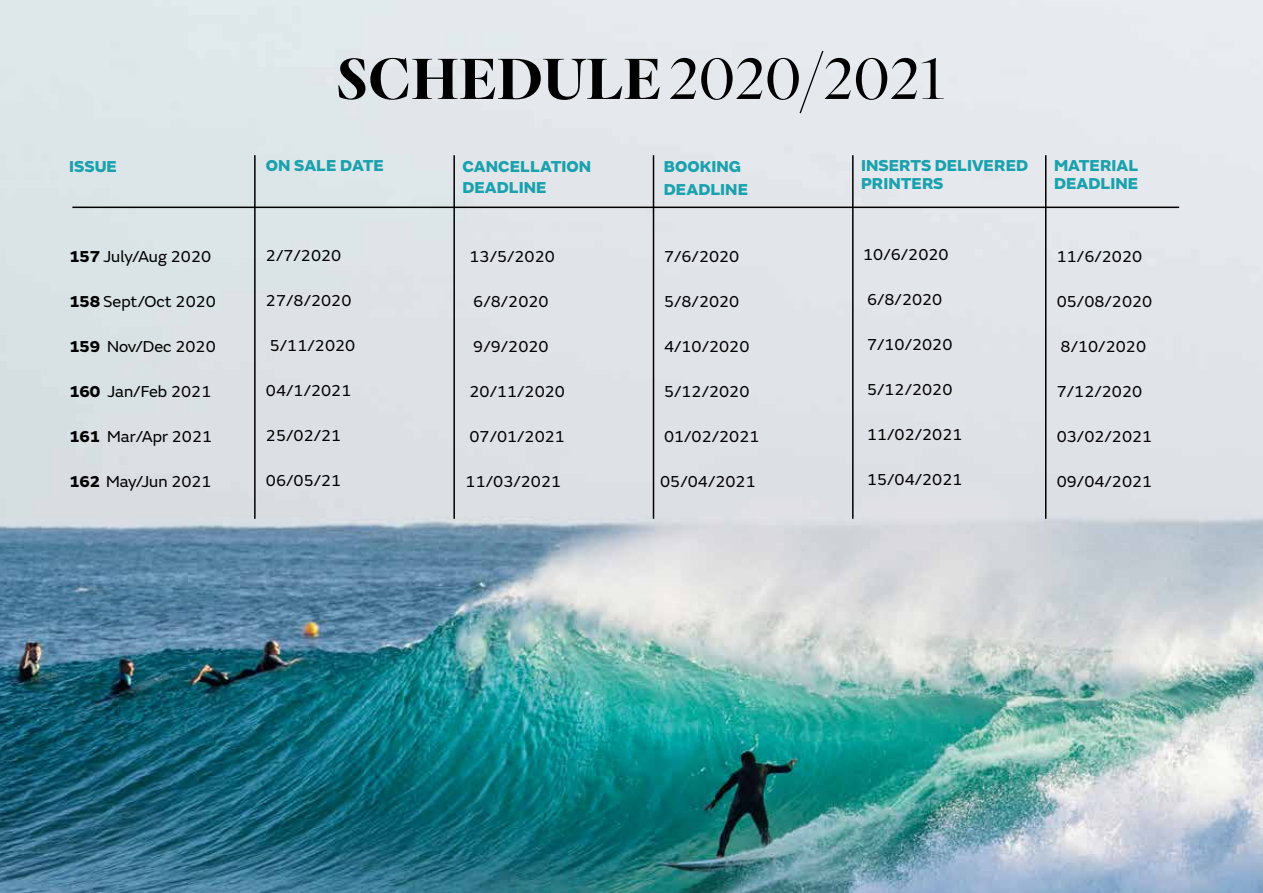
<style>
.page{position:relative;width:1263px;height:893px;background:#fff}
.page>*{position:absolute;margin:0;border:0;box-sizing:border-box;transform-origin:0 0}
.t1{font:300 60px "Quarto";color:#000}
.t2{font:16.5px "FS Emeric";color:#000}
.t3{font:800 16.5px/18px "FS Emeric";color:#1aa1ae}
.s1{font-weight:800}
.s2{font-weight:700}
</style>
<div class="page">
<img style="left:0;top:0;width:1263px;height:893px">
<hr style="left:254px;top:155px;width:2px;height:364px;background:#000">
<hr style="left:1045px;top:155px;width:1px;height:364px;background:#000">
<hr style="left:852px;top:155px;width:1px;height:364px;background:#000">
<hr style="left:653px;top:155px;width:1px;height:364px;background:#000">
<hr style="left:453px;top:155px;width:2px;height:364px;background:#000">
<hr style="left:72px;top:207px;width:1107px;height:1px;background:#000">
<p class="t3" style="left:69px;top:156px;width:49px">ISSUE</p>
<p class="t2" style="left:69px;top:245px;width:143px"><span class="s1">157</span> July/Aug 2020</p>
<p class="t2" style="left:69px;top:290px;width:148px"><span class="s1">158</span> Sept/Oct 2020</p>
<p class="t2" style="left:69px;top:335px;width:148px"><span class="s1">159</span> Nov/Dec 2020</p>
<p class="t2" style="left:69px;top:380px;width:144px"><span class="s1">160</span> Jan/Feb 2021</p>
<p class="t2" style="left:69px;top:425px;width:145px"><span class="s1">161</span> Mar/Apr 2021</p>
<p class="t2" style="left:69px;top:470px;width:144px"><span class="s1">162</span> May/Jun 2021</p>
<h1 class="t1" style="left:336px;top:39px;width:611px"><span class="s2">SCHEDULE</span>2020/2021</h1>
<p class="t3" style="left:266px;top:155px;width:120px">ON SALE DATE</p>
<p class="t2" style="left:266px;top:244px;width:77px">2/7/2020</p>
<p class="t2" style="left:266px;top:289px;width:87px">27/8/2020</p>
<p class="t2" style="left:270px;top:334px;width:87px">5/11/2020</p>
<p class="t2" style="left:266px;top:379px;width:87px">04/1/2021</p>
<p class="t2" style="left:266px;top:424px;width:77px">25/02/21</p>
<p class="t2" style="left:266px;top:469px;width:77px">06/05/21</p>
<p class="t3" style="left:462px;top:155px;width:130px;line-height:21px">CANCELLATION<br>DEADLINE</p>
<p class="t3" style="left:664px;top:154px;width:86px;line-height:22.5px">BOOKING<br>DEADLINE</p>
<p class="t3" style="left:861px;top:155px;width:169px">INSERTS DELIVERED<br>PRINTERS</p>
<p class="t3" style="left:1054px;top:155px;width:86px">MATERIAL<br>DEADLINE</p>
<p class="t2" style="left:469px;top:245px;width:87px">13/5/2020</p>
<p class="t2" style="left:473px;top:290px;width:77px">6/8/2020</p>
<p class="t2" style="left:473px;top:335px;width:77px">9/9/2020</p>
<p class="t2" style="left:469px;top:380px;width:97px">20/11/2020</p>
<p class="t2" style="left:469px;top:425px;width:97px">07/01/2021</p>
<p class="t2" style="left:466px;top:470px;width:97px">11/03/2021</p>
<p class="t2" style="left:664px;top:244px;width:77px">7/6/2020</p>
<p class="t2" style="left:664px;top:289px;width:77px">5/8/2020</p>
<p class="t2" style="left:664px;top:334px;width:87px">4/10/2020</p>
<p class="t2" style="left:664px;top:379px;width:87px">5/12/2020</p>
<p class="t2" style="left:664px;top:424px;width:97px">01/02/2021</p>
<p class="t2" style="left:660px;top:469px;width:97px">05/04/2021</p>
<p class="t2" style="left:863px;top:243px;width:87px">10/6/2020</p>
<p class="t2" style="left:867px;top:288px;width:77px">6/8/2020</p>
<p class="t2" style="left:867px;top:333px;width:87px">7/10/2020</p>
<p class="t2" style="left:867px;top:378px;width:87px">5/12/2020</p>
<p class="t2" style="left:867px;top:423px;width:97px">11/02/2021</p>
<p class="t2" style="left:867px;top:468px;width:97px">15/04/2021</p>
<p class="t2" style="left:1057px;top:244px;width:87px">11/6/2020</p>
<p class="t2" style="left:1057px;top:289px;width:97px">05/08/2020</p>
<p class="t2" style="left:1060px;top:334px;width:87px">8/10/2020</p>
<p class="t2" style="left:1057px;top:379px;width:87px">7/12/2020</p>
<p class="t2" style="left:1057px;top:424px;width:97px">03/02/2021</p>
<p class="t2" style="left:1057px;top:469px;width:97px">09/04/2021</p>
</div>
